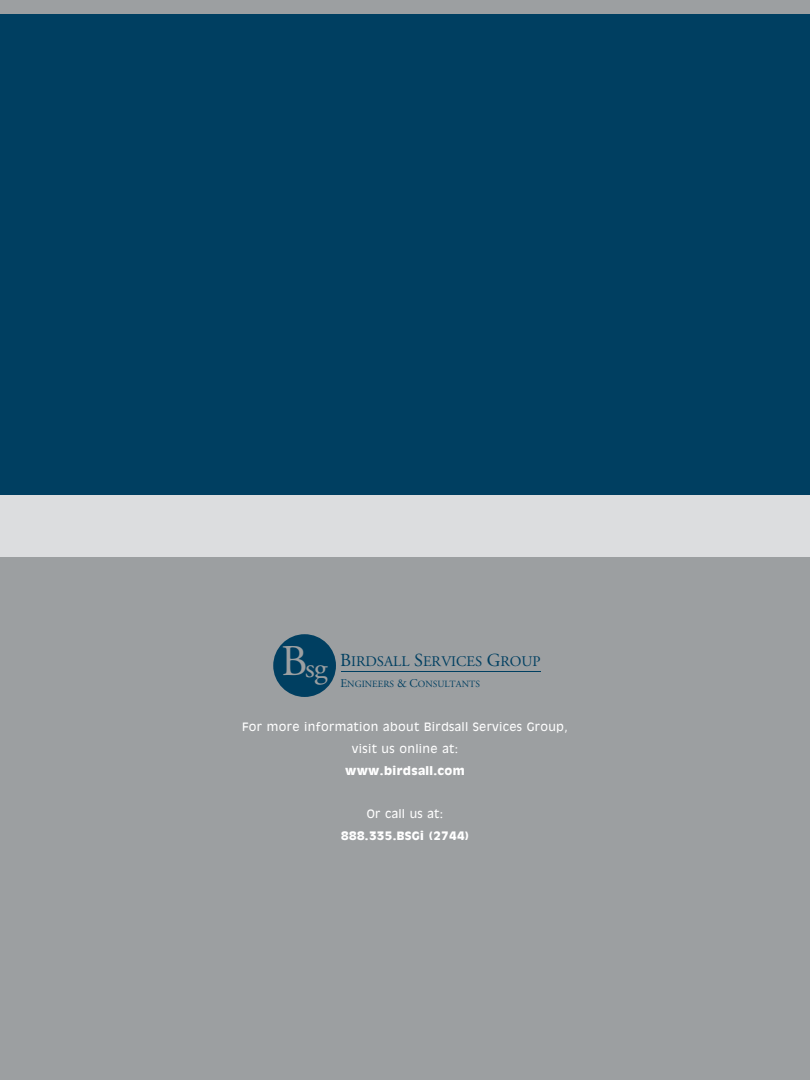
<style>
.page{position:relative;width:810px;height:1080px;background:#fff}
.page>*{position:absolute;margin:0;border:0;box-sizing:border-box;transform-origin:0 0}
.t1{font:14.62px "Adobe Garamond";color:#003f61}
.t2{font:11.25px/21.6px "Antique Olive";letter-spacing:.03em;color:#fff;text-align:center}
.t3{font:700 11.25px "Antique Olive";letter-spacing:.035em;color:#fff}
.t4{font:9.5px "Adobe Garamond";color:#003f61}
.s1{font-size:43.75px;color:#9c9fa1}
.s2{font-size:28.88px;color:#9c9fa1}
.s3{font-size:18.38px}
.s4{font-size:11.75px}
</style>
<div class="page">
<div style="left:0;top:0;width:810px;height:495px;background:#003f61"></div>
<div style="left:0;top:0;width:810px;height:14px;background:#9c9fa1"></div>
<div style="left:0;top:495px;width:810px;height:67px;background:#dcdddf"></div>
<div style="left:0;top:557px;width:810px;height:523px;background:#9c9fa1"></div>
<div style="left:273px;top:634px;width:63px;height:63px;background:#003f61;border-radius:50%"></div>
<hr style="left:341px;top:671px;width:199px;height:1px;background:#003f61">
<p class="t1" style="left:281px;top:655px;width:261px"><span class="s1">B</span><span class="s2">sg</span> <span class="s3">B</span>IRDSALL <span class="s3">S</span>ERVICES <span class="s3">G</span>ROUP</p>
<p class="t4" style="left:340px;top:680px;width:141px"><span class="s4">E</span>NGINEERS <span class="s4">&amp; C</span>ONSULTANTS</p>
<p class="t2" style="left:242px;top:716px;width:327px">For more information about Birdsall Services Group, visit us online at:</p>
<p class="t3" style="left:345px;top:766px;width:121px">www.birdsall.com</p>
<p class="t2" style="left:367px;top:803px;width:78px">Or call us at:</p>
<p class="t3" style="left:341px;top:831px;width:129px">888.335.BSGi (2744)</p>
</div>
